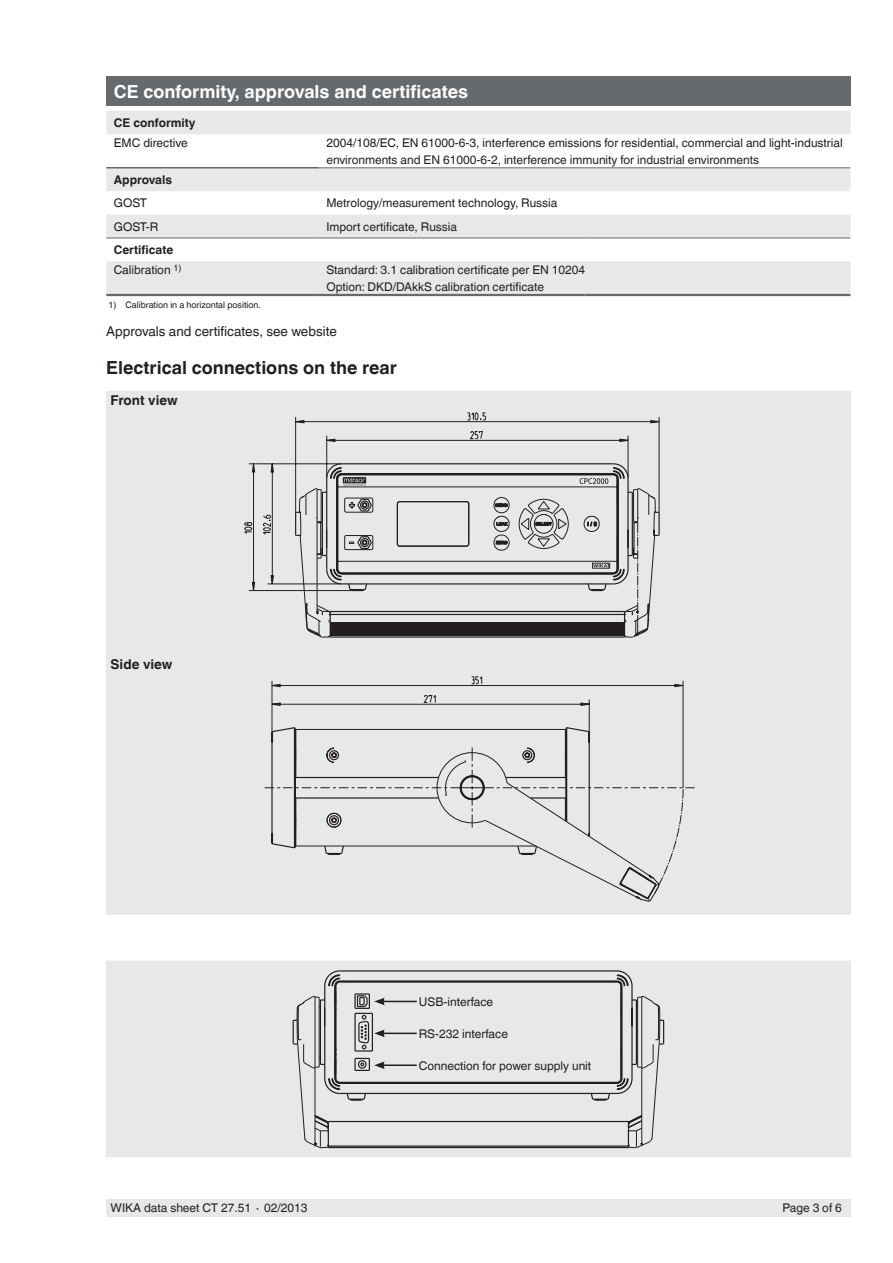
<style>
.page{position:relative;width:893px;height:1263px;background:#fff}
.page>*{position:absolute;margin:0;border:0;box-sizing:border-box;transform-origin:0 0}
.t1{font:700 18px "Helvetica World";color:#fff}
.t2{font:700 18px "Helvetica World";color:#231f20}
.t3{font:13.5px "Helvetica World";color:#231f20}
.t4{font:700 13.5px "Helvetica World";color:#231f20}
.t5{font:12px/16.5px "Helvetica World";color:#231f20}
.t6{font:700 12px/20.2px "Helvetica World";color:#231f20}
.t7{font:9px "Helvetica World";color:#231f20}
.s1{font-weight:400}
</style>
<div class="page">
<div style="left:106px;top:1199px;width:744px;height:17px;background:#e6e9e8"></div>
<div style="left:106px;top:391px;width:744px;height:523px;background:#e6e9e8"></div>
<div style="left:106px;top:961px;width:744px;height:196px;background:#e6e9e8"></div>
<div style="left:106px;top:77px;width:744px;height:29px;background:#676a6d"></div>
<svg style="left:106px;top:111px;width:744px;height:183px;fill:#e6e9e8"></svg>
<hr style="left:106px;top:167px;width:213px;height:1px;background:#231f20">
<hr style="left:319px;top:167px;width:266px;height:1px;background:#676a6d">
<hr style="left:585px;top:167px;width:265px;height:1px;background:#676a6d">
<hr style="left:319px;top:238px;width:266px;height:1px;background:#676a6d">
<hr style="left:585px;top:238px;width:265px;height:1px;background:#676a6d">
<hr style="left:106px;top:294px;width:213px;height:2px;background:#676a6d">
<hr style="left:319px;top:294px;width:266px;height:2px;background:#676a6d">
<hr style="left:585px;top:294px;width:265px;height:2px;background:#676a6d">
<hr style="left:106px;top:238px;width:213px;height:1px;background:#676a6d">
<svg style="left:264px;top:676px;width:431px;height:113px"></svg>
<svg style="left:271px;top:726px;width:413px;height:175px"></svg>
<svg style="left:326px;top:759px;width:331px;height:141px"></svg>
<svg style="left:244px;top:412px;width:242px;height:179px"></svg>
<svg style="left:299px;top:416px;width:361px;height:47px"></svg>
<svg style="left:294px;top:463px;width:366px;height:175px"></svg>
<svg style="left:292px;top:970px;width:372px;height:178px"></svg>
<h1 class="t1" style="left:114px;top:81px;width:356px">CE conformity, approvals and certificates</h1>
<p class="t6" style="left:114px;top:113px;width:83px">CE conformity</p>
<p class="t5" style="left:114px;top:135px;width:76px">EMC directive</p>
<p class="t5" style="left:326px;top:135px;width:518px">2004/108/EC, EN 61000-6-3, interference emissions for residential, commercial and light-industrial environments and EN 61000-6-2, interference immunity for industrial environments</p>
<p class="t6" style="left:114px;top:170px;width:60px">Approvals</p>
<p class="t5" style="left:114px;top:195px;width:35px">GOST</p>
<p class="t5" style="left:326px;top:195px;width:233px">Metrology/measurement technology, Russia</p>
<p class="t5" style="left:114px;top:218px;width:46px">GOST-R</p>
<p class="t5" style="left:326px;top:218px;width:132px">Import certificate, Russia</p>
<p class="t6" style="left:114px;top:240px;width:69px">Certificate<br><span class="s1">Calibration</span> <sup>1)</sup></p>
<p class="t5" style="left:326px;top:262px;width:260px">Standard: 3.1 calibration certificate per EN 10204<br>Option: DKD/DAkkS calibration certificate</p>
<p class="t7" style="left:108px;top:300px;width:154px">1) Calibration in a horizontal position.</p>
<p class="t3" style="left:106px;top:323px;width:232px">Approvals and certificates, see website</p>
<h1 class="t2" style="left:106px;top:358px;width:292px">Electrical connections on the rear</h1>
<p class="t4" style="left:111px;top:393px;width:69px">Front view</p>
<p class="t4" style="left:111px;top:656px;width:63px">Side view</p>
<p class="t5" style="left:419px;top:993px;width:76px">USB-interface</p>
<p class="t5" style="left:419px;top:1025px;width:91px">RS-232 interface</p>
<p class="t5" style="left:419px;top:1057px;width:174px">Connection for power supply unit</p>
<p class="t5" style="left:111px;top:1199px;width:198px">WIKA data sheet CT 27.51 ∙ 02/2013</p>
<p class="t5" style="left:782px;top:1199px;width:61px">Page 3 of 6</p>
</div>
